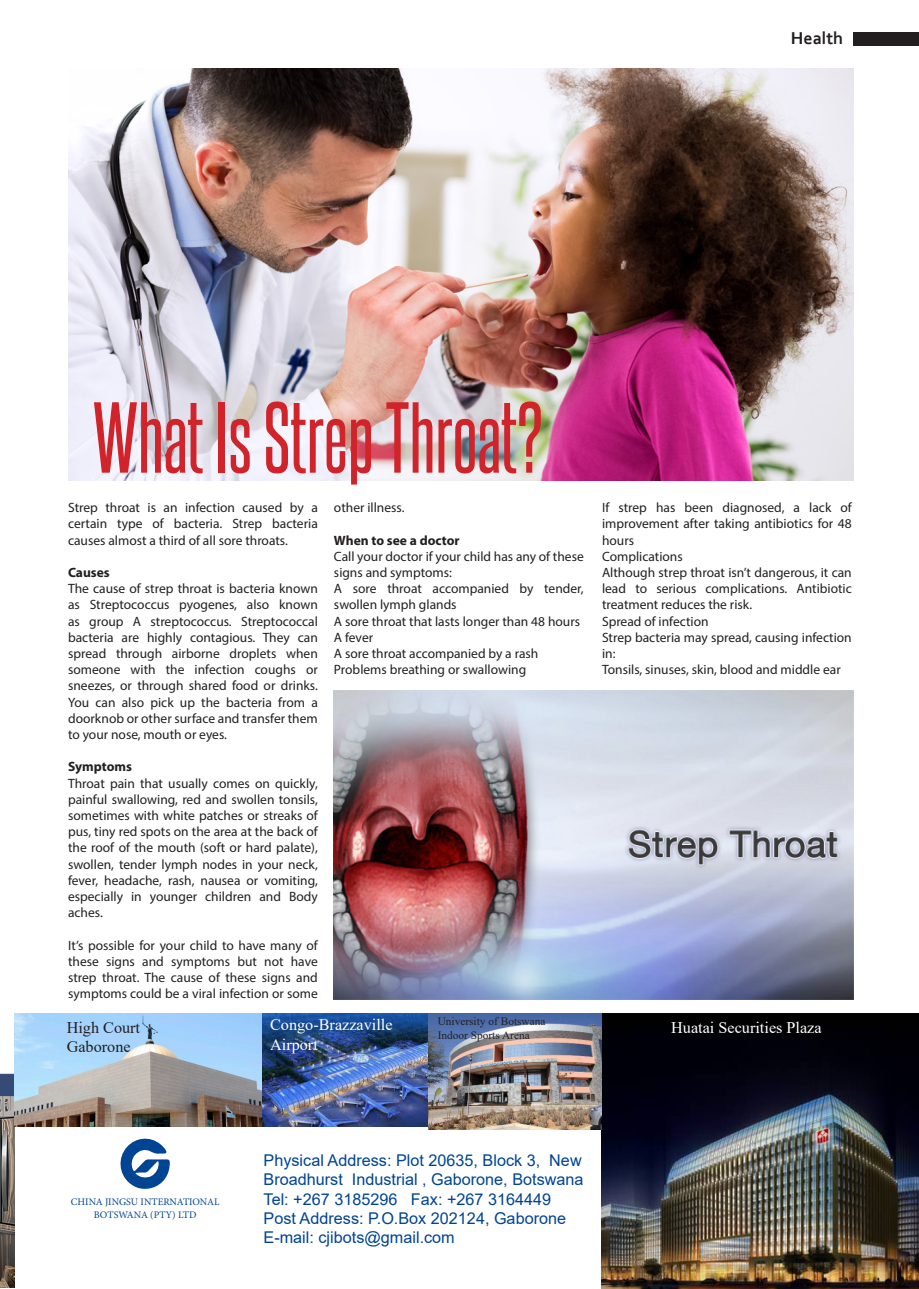
<style>
.page{position:relative;width:919px;height:1289px;background:#fff}
.page>*{position:absolute;margin:0;border:0;box-sizing:border-box;transform-origin:0 0}
.t1{font:85.5px "Steelfish Rg";color:#d1232a}
.t2{font:700 18px "Corbel";color:#231f20}
.t3{font:16.2px "Arial";color:#004494}
.t4{font:16.2px "Times New Roman";color:#fff}
.t5{font:16.2px "Times New Roman";color:#231f20}
.t6{font:13.5px/16.2px "Myriad Pro";color:#231f20;text-align:justify}
.t7{font:700 13.5px "Myriad Pro";color:#231f20}
.t8{font:11.4px "Times New Roman";color:#231f20}
.t9{font:10.05px "Minion Pro";color:#004494}
</style>
<div class="page">
<img style="left:68px;top:68px;width:785px;height:412px">
<div style="left:853px;top:32px;width:65px;height:13px;background:#231f20"></div>
<img style="left:0;top:1013px;width:15px;height:274px">
<img style="left:262px;top:1013px;width:167px;height:113px">
<img style="left:15px;top:1013px;width:247px;height:113px">
<img style="left:602px;top:1013px;width:316px;height:275px">
<img style="left:429px;top:1013px;width:172px;height:116px">
<svg style="left:120px;top:1138px;width:50px;height:51px"></svg>
<img style="left:334px;top:690px;width:519px;height:309px">
<p class="t2" style="left:790px;top:27px;width:54px">Health</p>
<p class="t1" style="left:93px;top:385px;width:451px">What Is Strep Throat?</p>
<p class="t6" style="left:68px;top:499px;width:251px">Strep throat is an infection caused by a certain type of bacteria. Strep bacteria causes almost a third of all sore throats.</p>
<p class="t7" style="left:68px;top:563px;width:43px">Causes</p>
<p class="t6" style="left:68px;top:580px;width:251px">The cause of strep throat is bacteria known as Streptococcus pyogenes, also known as group A streptococcus. Streptococcal bacteria are highly contagious. They can spread through airborne droplets when someone with the infection coughs or sneezes, or through shared food or drinks.<br>You can also pick up the bacteria from a doorknob or other surface and transfer them to your nose, mouth or eyes.</p>
<p class="t7" style="left:68px;top:758px;width:65px">Symptoms</p>
<p class="t6" style="left:68px;top:774px;width:251px">Throat pain that usually comes on quickly, painful swallowing, red and swollen tonsils, sometimes with white patches or streaks of pus, tiny red spots on the area at the back of the roof of the mouth (soft or hard palate), swollen, tender lymph nodes in your neck, fever, headache, rash, nausea or vomiting, especially in younger children and Body aches.</p>
<p class="t6" style="left:68px;top:936px;width:251px">It’s possible for your child to have many of these signs and symptoms but not have strep throat. The cause of these signs and symptoms could be a viral infection or some</p>
<p class="t6" style="left:334px;top:499px;width:72px">other illness.</p>
<p class="t7" style="left:334px;top:531px;width:127px">When to see a doctor</p>
<p class="t6" style="left:334px;top:548px;width:251px">Call your doctor if your child has any of these signs and symptoms:</p>
<p class="t6" style="left:334px;top:580px;width:251px">A sore throat accompanied by tender, swollen lymph glands</p>
<p class="t6" style="left:334px;top:612px;width:247px">A sore throat that lasts longer than 48 hours</p>
<p class="t6" style="left:334px;top:629px;width:41px">A fever</p>
<p class="t6" style="left:334px;top:645px;width:206px">A sore throat accompanied by a rash</p>
<p class="t6" style="left:334px;top:661px;width:194px">Problems breathing or swallowing</p>
<p class="t5" style="left:67px;top:1016px;width:75px">High Court</p>
<p class="t5" style="left:67px;top:1035px;width:65px">Gaborone</p>
<p class="t4" style="left:270px;top:1013px;width:124px">Congo-Brazzaville</p>
<p class="t4" style="left:270px;top:1032px;width:49px">Airport</p>
<p class="t8" style="left:437px;top:1013px;width:109px">University of Botswana</p>
<p class="t8" style="left:437px;top:1026px;width:93px">Indoor Sports Arena</p>
<p class="t6" style="left:602px;top:499px;width:251px">If strep has been diagnosed, a lack of improvement after taking antibiotics for 48 hours</p>
<p class="t6" style="left:602px;top:548px;width:82px">Complications</p>
<p class="t6" style="left:602px;top:564px;width:251px">Although strep throat isn’t dangerous, it can lead to serious complications. Antibiotic treatment reduces the risk.</p>
<p class="t6" style="left:602px;top:612px;width:108px">Spread of infection</p>
<p class="t6" style="left:602px;top:629px;width:251px">Strep bacteria may spread, causing infection in:</p>
<p class="t6" style="left:602px;top:661px;width:240px">Tonsils, sinuses, skin, blood and middle ear</p>
<p class="t4" style="left:671px;top:1016px;width:152px">Huatai Securities Plaza</p>
<p class="t9" style="left:71px;top:1195px;width:150px">CHINA JINGSU INTERNATIONAL</p>
<p class="t9" style="left:94px;top:1207px;width:104px">BOTSWANA (PTY) LTD</p>
<p class="t3" style="left:263px;top:1148px;width:319px">Physical Address: Plot 20635, Block 3, New</p>
<p class="t3" style="left:263px;top:1168px;width:321px">Broadhurst Industrial , Gaborone, Botswana</p>
<p class="t3" style="left:263px;top:1187px;width:289px">Tel: +267 3185296 Fax: +267 3164449</p>
<p class="t3" style="left:263px;top:1206px;width:304px">Post Address: P.O.Box 202124, Gaborone</p>
<p class="t3" style="left:263px;top:1226px;width:193px">E-mail: cjibots@gmail.com</p>
</div>
